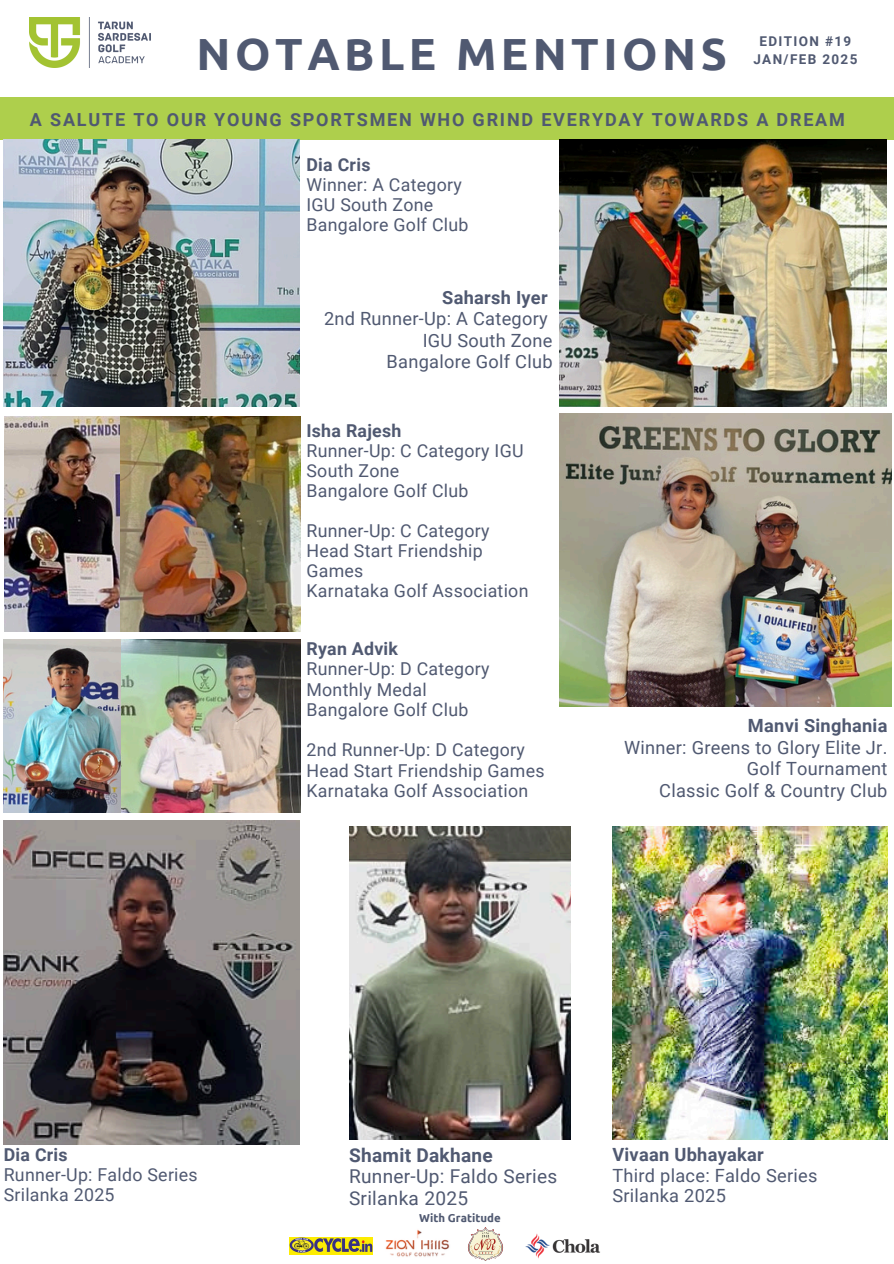
<style>
.page{position:relative;width:894px;height:1264px;background:#fff}
.page>*{position:absolute;margin:0;border:0;box-sizing:border-box;transform-origin:0 0}
.t1{font:700 45px "Ubuntu";letter-spacing:.1em;color:#505971}
.t2{font:19.05px/21.5px "Roboto";letter-spacing:.015em;color:#505971}
.t3{font:18.15px/21.3px "Roboto";letter-spacing:.015em;color:#505971;text-align:right}
.t4{font:700 18px "Roboto";letter-spacing:.1em;color:#505971}
.t5{font:17.7px/20px "Roboto";letter-spacing:.015em;color:#505971}
.t6{font:700 13.5px "Roboto";letter-spacing:.1em;color:#505971}
.t7{font:700 11.4px "Ubuntu";color:#505971}
.s1{font-weight:700}
</style>
<div class="page">
<img style="left:30px;top:18px;width:120px;height:49px">
<div style="left:0;top:97px;width:893px;height:43px;background:#aecf4c"></div>
<img style="left:4px;top:140px;width:296px;height:266px">
<img style="left:4px;top:639px;width:117px;height:173px">
<img style="left:121px;top:639px;width:179px;height:174px">
<img style="left:4px;top:820px;width:296px;height:324px">
<img style="left:612px;top:826px;width:274px;height:313px">
<img style="left:349px;top:826px;width:221px;height:313px">
<img style="left:5px;top:417px;width:115px;height:215px">
<img style="left:120px;top:417px;width:180px;height:215px">
<img style="left:559px;top:413px;width:332px;height:293px">
<img style="left:559px;top:140px;width:327px;height:266px">
<img style="left:525px;top:1233px;width:75px;height:26px">
<img style="left:385px;top:1229px;width:65px;height:28px">
<img style="left:289px;top:1237px;width:83px;height:17px">
<img style="left:468px;top:1227px;width:35px;height:34px">
<p class="t1" style="left:196px;top:28px;width:532px">NOTABLE MENTIONS</p>
<p class="t6" style="left:759px;top:33px;width:93px">EDITION #19</p>
<p class="t6" style="left:753px;top:51px;width:105px">JAN/FEB 2025</p>
<p class="t4" style="left:30px;top:109px;width:816px">A SALUTE TO OUR YOUNG SPORTSMEN WHO GRIND EVERYDAY TOWARDS A DREAM</p>
<p class="t5" style="left:306px;top:155px;width:163px"><span class="s1">Dia Cris<br></span>Winner: A Category<br>IGU South Zone<br>Bangalore Golf Club</p>
<p class="t3" style="left:324px;top:287px;width:230px"><span class="s1">Saharsh Iyer<br></span>2nd Runner-Up: A Category<br>IGU South Zone</p>
<p class="t3" style="left:386px;top:351px;width:167px">Bangalore Golf Club</p>
<h3 class="t5" style="left:306px;top:421px;width:218px"><span class="s1">Isha Rajesh<br></span>Runner-Up: C Category IGU<br>South Zone<br>Bangalore Golf Club</h3>
<h3 class="t5" style="left:306px;top:521px;width:223px">Runner-Up: C Category<br>Head Start Friendship<br>Games<br>Karnataka Golf Association</h3>
<h2 class="t5" style="left:306px;top:639px;width:184px"><span class="s1">Ryan Advik<br></span>Runner-Up: D Category<br>Monthly Medal<br>Bangalore Golf Club</h2>
<p class="t5" style="left:306px;top:740px;width:239px">2nd Runner-Up: D Category<br>Head Start Friendship Games<br>Karnataka Golf Association</p>
<p class="t3" style="left:624px;top:715px;width:265px"><span class="s1">Manvi Singhania<br></span>Winner: Greens to Glory Elite Jr.<br>Golf Tournament<br>Classic Golf &amp; Country Club</p>
<p class="t5" style="left:4px;top:1144px;width:195px"><span class="s1">Dia Cris<br></span>Runner-Up: Faldo Series<br>Srilanka 2025</p>
<h4 class="t2" style="left:349px;top:1144px;width:210px"><span class="s1">Shamit Dakhane<br></span>Runner-Up: Faldo Series<br>Srilanka 2025</h4>
<h3 class="t7" style="left:419px;top:1211px;width:83px">With Gratitude</h3>
<h1 class="t3" style="left:612px;top:1144px;width:206px;line-height:20.4px;text-align:left"><span class="s1">Vivaan Ubhayakar<br></span>Third place: Faldo Series<br>Srilanka 2025</h1>
</div>
